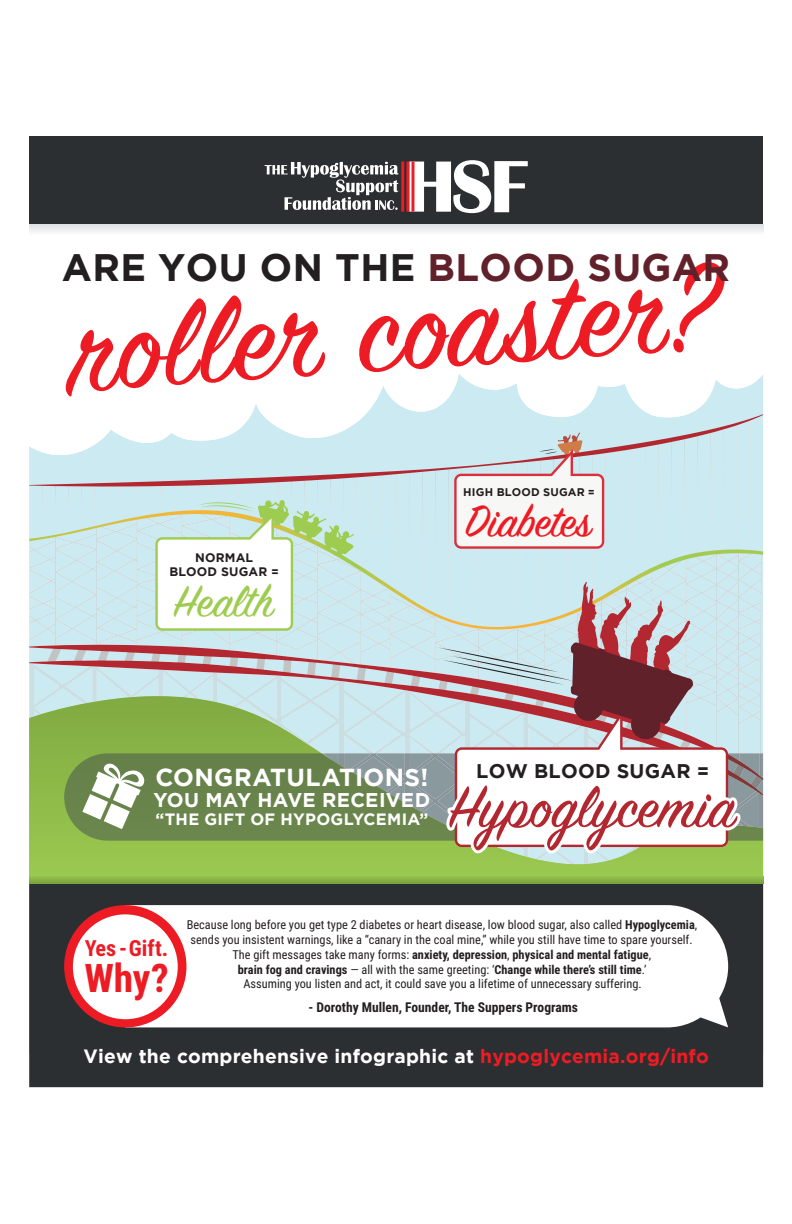
<style>
.page{position:relative;width:792px;height:1224px;background:#fff}
.page>*{position:absolute;margin:0;border:0;box-sizing:border-box;transform-origin:0 0}
.t1{font:65.4px "Sign Painter House Script";color:#b22730}
.t2{font:49.4px "Sign Painter House Script";letter-spacing:-.005em;color:#ed1c24}
.t3{font:49.4px "Sign Painter House Script";color:#9ecc50}
.t4{font:700 39.4px "Roboto Condensed";color:#ed1c24}
.t5{font:700 38.2px "Gotham";letter-spacing:.01em;color:#231f20}
.t6{font:700 24.6px "Gotham";letter-spacing:.015em;color:#fff}
.t7{font:700 22.2px "Roboto Condensed";letter-spacing:-.005em;color:#ed1c24}
.t8{font:700 19.8px "Gotham";letter-spacing:.01em;color:#fff}
.t9{font:700 19.8px "Gotham";letter-spacing:.015em;color:#231f20}
.t10{font:700 19.2px "Gotham";letter-spacing:.01em;color:#fff}
.t11{font:700 16.4px "Gotham";letter-spacing:.02em;color:#fff}
.t12{font:700 13.6px "Roboto Condensed";color:#231f20}
.t13{font:12.4px/14.8px "Roboto Condensed";color:#231f20;text-align:center}
.t14{font:700 12.4px/14.8px "Gotham";letter-spacing:.015em;color:#231f20;text-align:center}
.t15{font:700 11px "Gotham";letter-spacing:.02em;color:#231f20}
.s1{color:#61212a}
.s2{font-weight:700}
.s3{color:#ed1c24}
</style>
<div class="page">
<svg style="left:252px;top:374px;width:511px;height:40px"></svg>
<hr style="left:55px;top:485px;width:1px;height:43px;background:#c0d9df">
<hr style="left:42px;top:485px;width:1px;height:47px;background:#c0d9df">
<hr style="left:68px;top:485px;width:1px;height:39px;background:#c0d9df">
<hr style="left:81px;top:485px;width:1px;height:35px;background:#c0d9df">
<hr style="left:94px;top:485px;width:1px;height:31px;background:#c0d9df">
<svg style="left:107px;top:487px;width:1px;height:23px"></svg>
<svg style="left:121px;top:487px;width:1px;height:21px"></svg>
<svg style="left:134px;top:487px;width:1px;height:17px"></svg>
<svg style="left:147px;top:487px;width:1px;height:15px"></svg>
<hr style="left:356px;top:477px;width:1px;height:91px;background:#c0d9df">
<hr style="left:370px;top:475px;width:1px;height:105px;background:#c0d9df">
<hr style="left:383px;top:474px;width:1px;height:116px;background:#c0d9df">
<svg style="left:29px;top:414px;width:734px;height:73px;fill:#cbeaf1"></svg>
<svg style="left:29px;top:631px;width:406px;height:14px;fill:#cbeaf1"></svg>
<svg style="left:396px;top:473px;width:1px;height:37px"></svg>
<svg style="left:409px;top:472px;width:1px;height:38px"></svg>
<svg style="left:422px;top:471px;width:1px;height:39px"></svg>
<svg style="left:29px;top:510px;width:406px;height:121px"></svg>
<svg style="left:29px;top:645px;width:406px;height:15px;fill:#cbeaf1"></svg>
<svg style="left:29px;top:660px;width:406px;height:29px;fill:#cbeaf1"></svg>
<svg style="left:155px;top:482px;width:199px;height:149px"></svg>
<img style="left:29px;top:696px;width:734px;height:187px">
<div style="left:29px;top:883px;width:734px;height:204px;background:#2b2f31"></div>
<img style="left:64px;top:753px;width:371px;height:88px">
<svg style="left:82px;top:763px;width:62px;height:66px"></svg>
<svg style="left:65px;top:295px;width:261px;height:102px"></svg>
<svg style="left:359px;top:262px;width:366px;height:111px"></svg>
<div style="left:29px;top:137px;width:734px;height:87px;background:#2b2f31"></div>
<svg style="left:409px;top:160px;width:119px;height:53px"></svg>
<svg style="left:411px;top:162px;width:4px;height:50px"></svg>
<hr style="left:406px;top:162px;width:3px;height:50px;background:#ed1c24">
<hr style="left:401px;top:162px;width:3px;height:50px;background:#ed1c24">
<svg style="left:265px;top:162px;width:134px;height:48px"></svg>
<svg style="left:133px;top:905px;width:595px;height:122px"></svg>
<div style="left:64px;top:905px;width:122px;height:122px;background:#ed1c24;border-radius:50%"></div>
<div style="left:73px;top:914px;width:105px;height:105px;background:#fff;border-radius:50%"></div>
<svg style="left:686px;top:982px;width:42px;height:45px"></svg>
<svg style="left:435px;top:433px;width:328px;height:420px"></svg>
<h3 class="t5" style="left:62px;top:246px;width:670px">ARE YOU ON THE <span class="s1">BLOOD SUGAR</span></h3>
<p class="t14" style="left:169px;top:550px;width:111px">NORMAL<br>BLOOD SUGAR =</p>
<h2 class="t3" style="left:173px;top:571px;width:102px">Health</h2>
<p class="t15" style="left:463px;top:485px;width:133px">HIGH BLOOD SUGAR =</p>
<h2 class="t2" style="left:465px;top:491px;width:127px">Diabetes</h2>
<h3 class="t6" style="left:155px;top:763px;width:274px">CONGRATULATIONS!</h3>
<h3 class="t8" style="left:154px;top:788px;width:278px">YOU MAY HAVE RECEIVED</h3>
<h3 class="t11" style="left:156px;top:810px;width:274px">“THE GIFT OF HYPOGLYCEMIA”</h3>
<h3 class="t9" style="left:476px;top:760px;width:235px">LOW BLOOD SUGAR =</h3>
<h1 class="t1" style="left:448px;top:767px;width:288px">Hypoglycemia</h1>
<h3 class="t7" style="left:85px;top:933px;width:85px">Yes - Gift.</h3>
<h3 class="t4" style="left:84px;top:950px;width:86px">Why?</h3>
<p class="t13" style="left:187px;top:917px;width:512px">Because long before you get type 2 diabetes or heart disease, low blood sugar, also called <span class="s2">Hypoglycemia</span>, sends you insistent warnings, like a “canary in the coal mine,” while you still have time to spare yourself.<br>The gift messages take many forms: <span class="s2">anxiety, depression</span>, <span class="s2">physical and mental fatigue</span>,<br><span class="s2">brain fog and cravings</span> — all with the same greeting: ‘<span class="s2">Change while there’s still time</span>.’<br>Assuming you listen and act, it could save you a lifetime of unnecessary suffering.</p>
<p class="t12" style="left:308px;top:998px;width:271px">- Dorothy Mullen, Founder, The Suppers Programs</p>
<h3 class="t10" style="left:84px;top:1045px;width:627px">View the comprehensive infographic at <span class="s3">hypoglycemia.org/info</span></h3>
</div>
